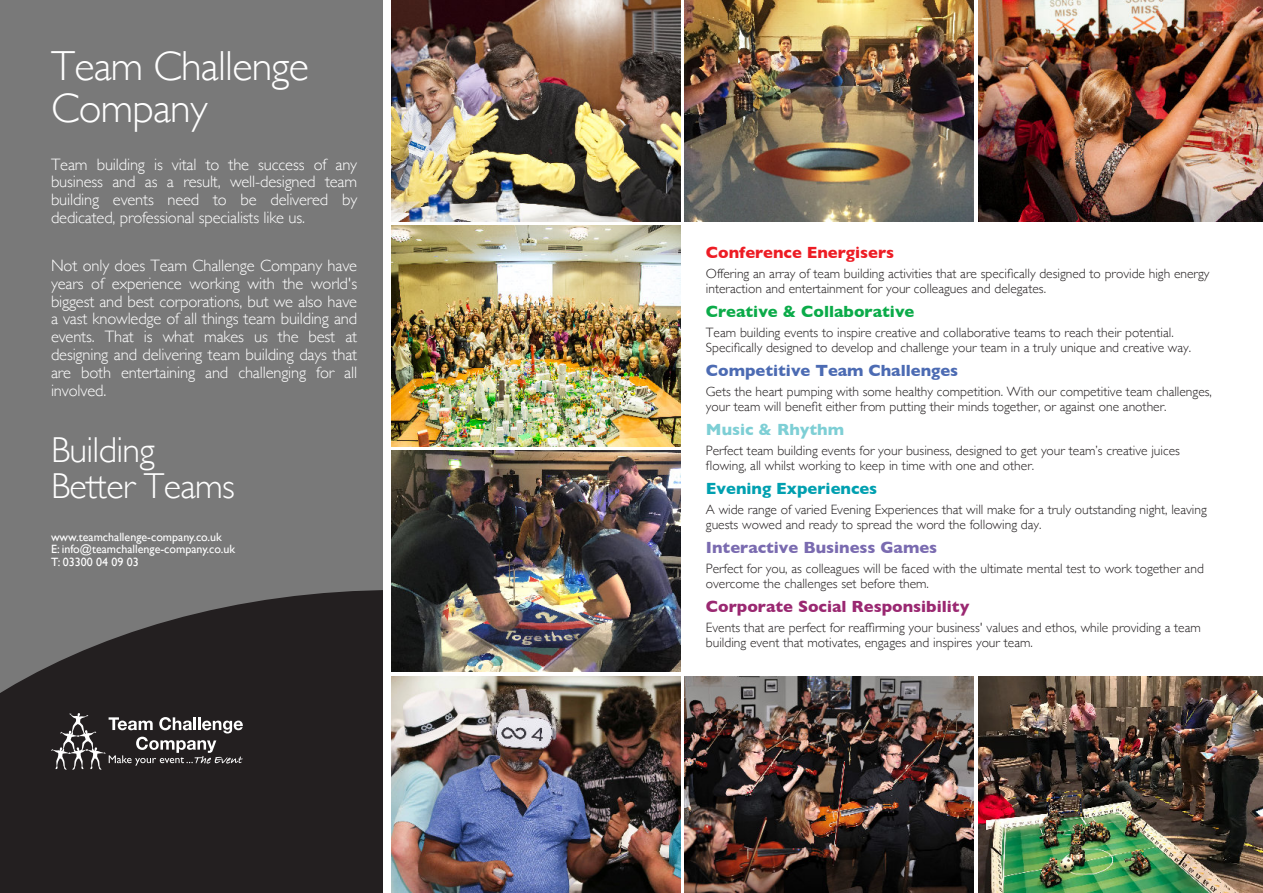
<style>
.page{position:relative;width:1263px;height:893px;background:#fff}
.page>*{position:absolute;margin:0;border:0;box-sizing:border-box;transform-origin:0 0}
.t1{font:300 42px/42px "Gill Sans";letter-spacing:-.02em;color:#fff}
.t2{font:300 36px/36px "Gill Sans";letter-spacing:-.02em;color:#fff}
.t3{font:300 16.5px/17.9px "Gill Sans";letter-spacing:-.01em;color:#fff;text-align:justify}
.t4{font:700 16.5px "Gill Sans";color:#9a2871}
.t5{font:700 16.5px "Gill Sans";color:#4c6bb3}
.t6{font:700 16.5px "Gill Sans";color:#7a6bb0}
.t7{font:700 16.5px "Gill Sans";color:#0bab49}
.t8{font:700 16.5px "Gill Sans";color:#ed1c24}
.t9{font:700 16.5px "Gill Sans";color:#00a0b0}
.t10{font:700 16.5px "Gill Sans";color:#7ecfd5}
.t11{font:300 13.5px/14.5px "Gill Sans";color:#231f20}
.t12{font:12px/12.9px "Gill Sans";color:#fff}
</style>
<div class="page">
<img style="left:391px;top:0;width:289px;height:221px">
<img style="left:391px;top:225px;width:289px;height:221px">
<img style="left:391px;top:451px;width:289px;height:221px">
<img style="left:391px;top:676px;width:289px;height:217px">
<img style="left:685px;top:0;width:289px;height:221px">
<img style="left:685px;top:676px;width:289px;height:217px">
<img style="left:978px;top:676px;width:285px;height:217px">
<img style="left:978px;top:0;width:285px;height:221px">
<div style="left:0;top:0;width:383px;height:893px;background:#797979"></div>
<svg style="left:0;top:590px;width:383px;height:303px;background:#2d292a"></svg>
<svg style="left:51px;top:713px;width:192px;height:57px;background:#4b4848"></svg>
<h1 class="t1" style="left:51px;top:49px;width:259px">Team Challenge<br>Company</h1>
<p class="t3" style="left:51px;top:157px;width:308px">Team building is vital to the success of any business and as a result, well-designed team building events need to be delivered by dedicated, professional specialists like us.</p>
<p class="t3" style="left:51px;top:258px;width:308px">Not only does Team Challenge Company have years of experience working with the world's biggest and best corporations, but we also have a vast knowledge of all things team building and events. That is what makes us the best at designing and delivering team building days that are both entertaining and challenging for all involved.</p>
<h2 class="t2" style="left:51px;top:435px;width:185px">Building<br>Better Teams</h2>
<p class="t12" style="left:51px;top:531px;width:186px">www.teamchallenge-company.co.uk<br>E: info@teamchallenge-company.co.uk<br>T: 03300 04 09 03</p>
<p class="t8" style="left:706px;top:247px;width:190px">Conference Energisers</p>
<p class="t11" style="left:706px;top:268px;width:505px">Offering an array of team building activities that are specifically designed to provide high energy interaction and entertainment for your colleagues and delegates.</p>
<p class="t7" style="left:706px;top:305px;width:210px">Creative &amp; Collaborative</p>
<p class="t11" style="left:706px;top:327px;width:487px">Team building events to inspire creative and collaborative teams to reach their potential.<br>Specifically designed to develop and challenge your team in a truly unique and creative way.</p>
<p class="t5" style="left:706px;top:364px;width:254px">Competitive Team Challenges</p>
<p class="t11" style="left:706px;top:386px;width:508px">Gets the heart pumping with some healthy competition. With our competitive team challenges, your team will benefit either from putting their minds together, or against one another.</p>
<p class="t10" style="left:706px;top:423px;width:140px">Music &amp; Rhythm</p>
<p class="t11" style="left:706px;top:445px;width:476px">Perfect team building events for your business, designed to get your team’s creative juices flowing, all whilst working to keep in time with one and other.</p>
<p class="t9" style="left:706px;top:482px;width:173px">Evening Experiences</p>
<p class="t11" style="left:706px;top:504px;width:502px">A wide range of varied Evening Experiences that will make for a truly outstanding night, leaving guests wowed and ready to spread the word the following day.</p>
<p class="t6" style="left:706px;top:541px;width:233px">Interactive Business Games</p>
<p class="t11" style="left:706px;top:563px;width:499px">Perfect for you, as colleagues will be faced with the ultimate mental test to work together and overcome the challenges set before them.</p>
<p class="t4" style="left:706px;top:600px;width:265px">Corporate Social Responsibility</p>
<p class="t11" style="left:706px;top:622px;width:496px">Events that are perfect for reaffirming your business' values and ethos, while providing a team building event that motivates, engages and inspires your team.</p>
</div>
